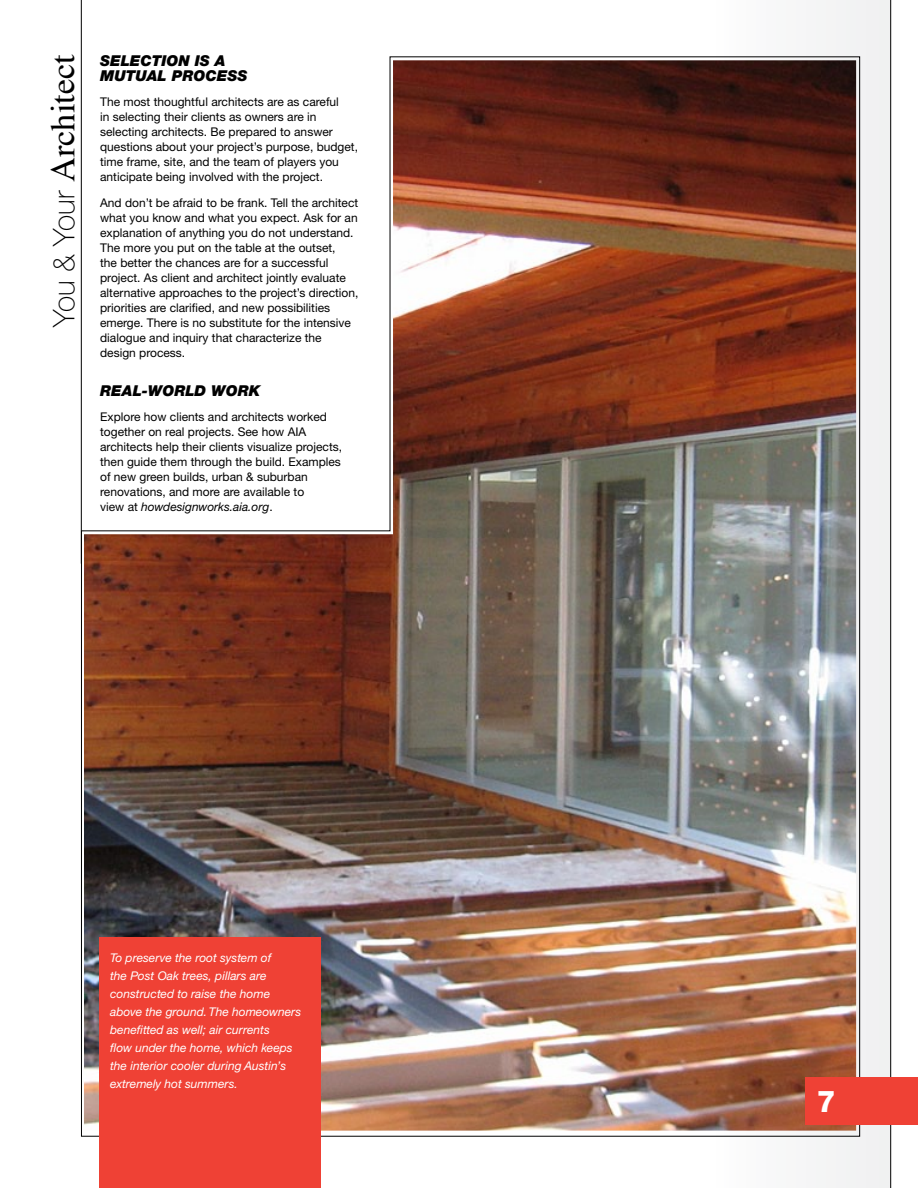
<style>
.page{position:relative;width:918px;height:1188px;background:#fff}
.page>*{position:absolute;margin:0;border:0;box-sizing:border-box;transform-origin:0 0}
.t1{font:34.5px "Times";color:#000}
.t2{font:800 30px "Helvetica Neue";color:#fff}
.t3{font:italic 900 15px/15px "Helvetica Neue";color:#000}
.t4{font:12px/15px "Helvetica Neue";color:#000}
.t5{font:italic 12px/18px "Helvetica Neue CE";color:#fff}
.t6{font:italic 12px "Helvetica Neue CE";color:#000}
.s1{font-family:"Helvetica Neue";font-weight:100;font-size:30px}
.s2{font-family:"Helvetica Neue";font-style:normal}
</style>
<div class="page">
<div style="left:601px;top:0;width:289px;height:1188px;background:linear-gradient(to right,#fff,#f1f1f2)"></div>
<hr style="left:890px;top:0;width:1px;height:1188px;background:#000">
<hr style="left:81px;top:0;width:1px;height:564px;background:#000">
<img style="left:81px;top:56px;width:779px;height:1081px">
<div style="left:805px;top:1077px;width:113px;height:47px;background:#ef4135"></div>
<div style="left:99px;top:938px;width:222px;height:250px;background:#ef4135"></div>
<h1 class="t1" style="left:31px;top:327px;width:274px;rotate:-90deg"><span class="s1">You &amp; Your</span> Architect</h1>
<p class="t3" style="left:100px;top:53px;width:149px">SELECTION IS A<br>MUTUA L PROCESS</p>
<p class="t4" style="left:100px;top:94px;width:259px">The most thoughtful architects are as careful<br>in selecting their clients as owners are in selecting architects. Be prepared to answer questions about your project’s purpose, budget, time frame, site, and the team of players you anticipate being involved with the project.</p>
<p class="t4" style="left:100px;top:195px;width:260px">And don’t be afraid to be frank. Tell the architect what you know and what you expect. Ask for an explanation of anything you do not understand.<br>The more you put on the table at the outset,<br>the better the chances are for a successful project. As client and architect jointly evaluate alternative approaches to the project’s direction, priorities are clarified, and new possibilities emerge. There is no substitute for the intensive dialogue and inquiry that characterize the design process.</p>
<p class="t3" style="left:100px;top:383px;width:162px">REAL-WORLD WORK</p>
<p class="t4" style="left:100px;top:409px;width:244px">Explore how clients and architects worked together on real projects. See how AIA architects help their clients visualize projects, then guide them through the build. Examples of new green builds, urban &amp; suburban renovations, and more are available to</p>
<p class="t6" style="left:100px;top:500px;width:174px"><span class="s2">view at</span> howdesignworks.aia.org<span class="s2">.</span></p>
<p class="t5" style="left:110px;top:949px;width:193px">To preserve the root system of<br>the Post Oak trees, pillars are constructed to raise the home above the ground. The homeowners benefitted as well; air currents<br>flow under the home, which keeps the interior cooler during Austin’s extremely hot summers.</p>
<h2 class="t2" style="left:817px;top:1083px;width:20px">7</h2>
</div>
